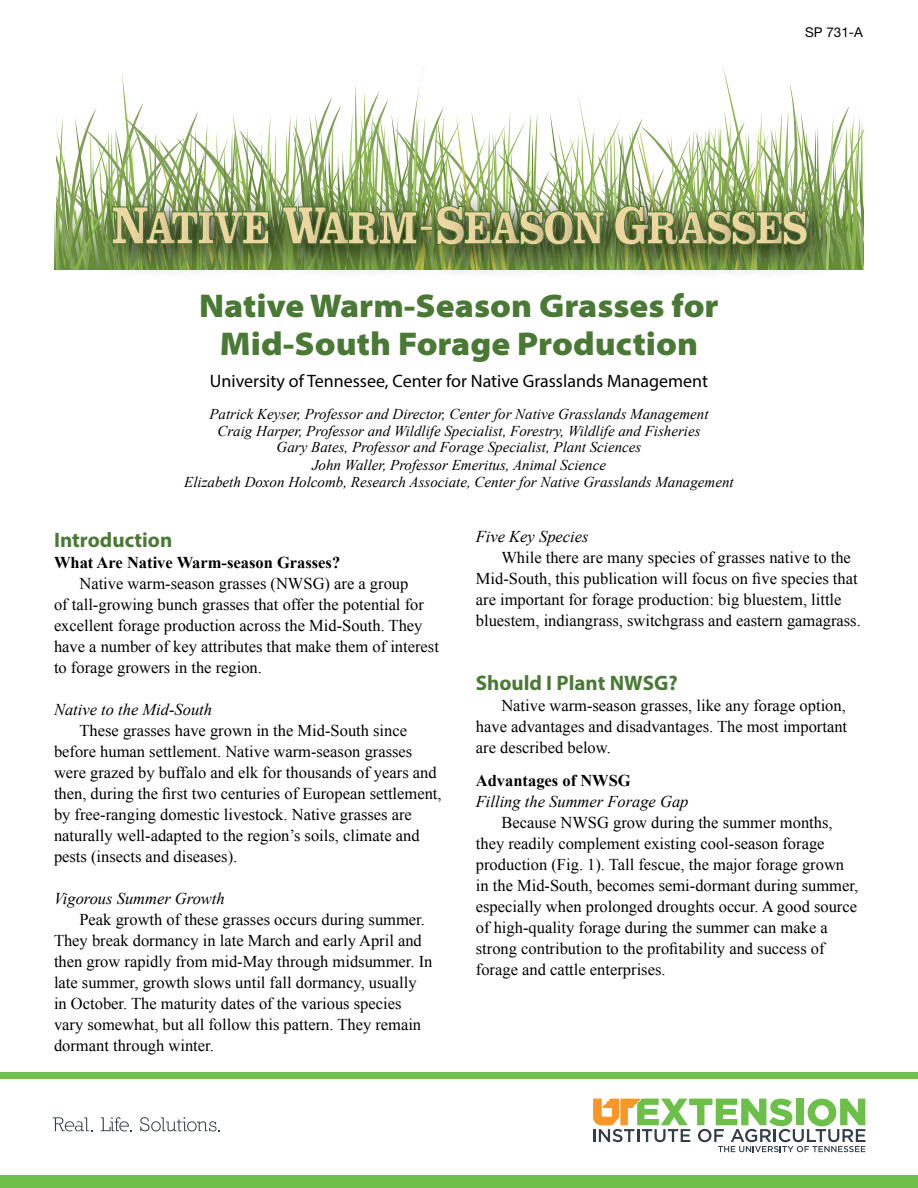
<style>
.page{position:relative;width:918px;height:1188px;background:#fff}
.page>*{position:absolute;margin:0;border:0;box-sizing:border-box;transform-origin:0 0}
.t1{font:900 semi-expanded 33px/37.5px "Myriad Pro";color:#4a7935;text-align:center}
.t2{font:700 21px "Myriad Pro";color:#4a7935}
.t3{font:18px "Myriad Pro";color:#000}
.t4{font:16.5px/21px "Times New Roman";color:#000}
.t5{font:italic 16.5px "Times New Roman";color:#000}
.t6{font:700 16.5px "Times New Roman";color:#000}
.t7{font:italic 15px/16.5px "Times New Roman";color:#000;text-align:center}
.t8{font:13.5px "Helvetica Neue LT Std";color:#000}
</style>
<div class="page">
<svg style="left:56px;top:65px;width:808px;height:208px"></svg>
<svg style="left:420px;top:226px;width:13px;height:5px"></svg>
<div style="left:0;top:1176px;width:918px;height:12px;background:#70bf4b"></div>
<div style="left:0;top:1072px;width:918px;height:7px;background:#70bf4b"></div>
<svg style="left:53px;top:1117px;width:39px;height:14px"></svg>
<svg style="left:101px;top:1117px;width:31px;height:14px"></svg>
<svg style="left:140px;top:1117px;width:79px;height:14px"></svg>
<svg style="left:593px;top:1099px;width:273px;height:53px"></svg>
<p class="t8" style="left:805px;top:24px;width:59px">SP 731-A</p>
<h1 class="t1" style="left:199px;top:288px;width:521px">Native Warm-Season Grasses for<br>Mid-South Forage Production</h1>
<p class="t3" style="left:210px;top:369px;width:500px">University of Tennessee, Center for Native Grasslands Management</p>
<p class="t7" style="left:209px;top:406px;width:501px">Patrick Keyser, Professor and Director, Center for Native Grasslands Management<br>Craig Harper, Professor and Wildlife Specialist, Forestry, Wildlife and Fisheries<br>Gary Bates, Professor and Forage Specialist, Plant Sciences</p>
<p class="t7" style="left:184px;top:457px;width:551px">John Waller, Professor Emeritus, Animal Science<br>Elizabeth Doxon Holcomb, Research Associate, Center for Native Grasslands Management</p>
<p class="t2" style="left:54px;top:526px;width:120px">Introduction</p>
<p class="t6" style="left:54px;top:551px;width:288px">What Are Native Warm-season Grasses?</p>
<p class="t4" style="left:54px;top:572px;width:386px;text-indent:25px">Native warm-season grasses (NWSG) are a group<br>of tall-growing bunch grasses that offer the potential for excellent forage production across the Mid-South. They have a number of key attributes that make them of interest to forage growers in the region.</p>
<p class="t5" style="left:54px;top:698px;width:160px">Native to the Mid-South</p>
<p class="t4" style="left:54px;top:719px;width:389px;text-indent:25px">These grasses have grown in the Mid-South since before human settlement. Native warm-season grasses were grazed by buffalo and elk for thousands of years and then, during the first two centuries of European settlement, by free-ranging domestic livestock. Native grasses are naturally well-adapted to the region’s soils, climate and pests (insects and diseases).</p>
<p class="t5" style="left:54px;top:887px;width:172px">Vigorous Summer Growth</p>
<p class="t4" style="left:54px;top:908px;width:380px;text-indent:25px">Peak growth of these grasses occurs during summer.<br>They break dormancy in late March and early April and then grow rapidly from mid-May through midsummer. In late summer, growth slows until fall dormancy, usually in October. The maturity dates of the various species vary somewhat, but all follow this pattern. They remain dormant through winter.</p>
<p class="t5" style="left:476px;top:525px;width:114px">Five Key Species</p>
<p class="t4" style="left:476px;top:547px;width:386px;text-indent:25px">While there are many species of grasses native to the Mid-South, this publication will focus on five species that are important for forage production: big bluestem, little bluestem, indiangrass, switchgrass and eastern gamagrass.</p>
<p class="t2" style="left:476px;top:669px;width:203px">Should I Plant NWSG?</p>
<p class="t4" style="left:476px;top:695px;width:373px;text-align:justify;text-indent:25px">Native warm-season grasses, like any forage option, have advantages and disadvantages. The most important are described below.</p>
<p class="t6" style="left:476px;top:769px;width:156px">Advantages of NWSG</p>
<p class="t5" style="left:476px;top:790px;width:214px">Filling the Summer Forage Gap</p>
<p class="t4" style="left:476px;top:812px;width:384px;text-indent:25px">Because NWSG grow during the summer months, they readily complement existing cool-season forage production (Fig. 1). Tall fescue, the major forage grown in the Mid-South, becomes semi-dormant during summer, especially when prolonged droughts occur. A good source of high-quality forage during the summer can make a strong contribution to the profitability and success of forage and cattle enterprises.</p>
</div>
